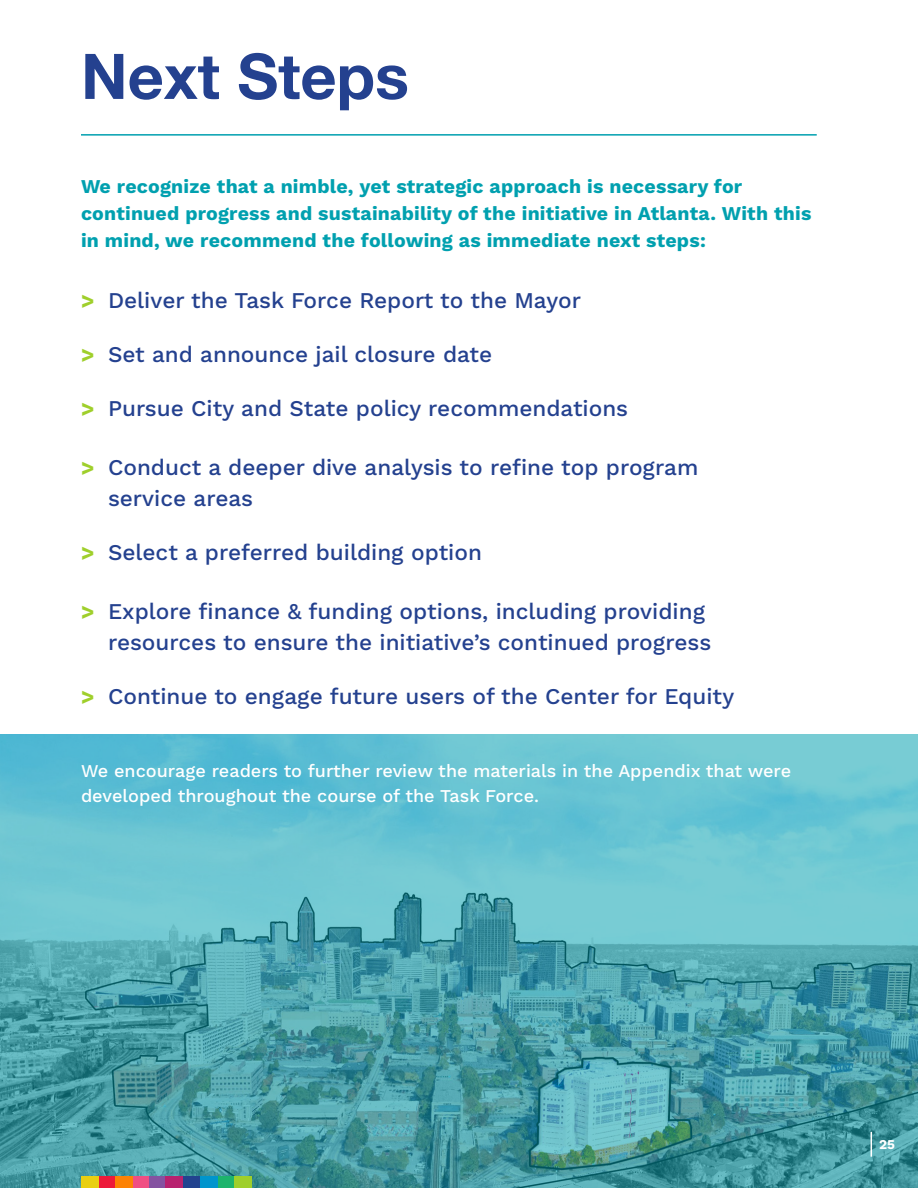
<style>
.page{position:relative;width:918px;height:1188px;background:#fff}
.page>*{position:absolute;margin:0;border:0;box-sizing:border-box;transform-origin:0 0}
.t1{font:700 63px "Helvetica Neue";color:#24418f}
.t2{font:500 22.5px/31.5px "Work Sans";color:#24418f}
.t3{font:700 19.5px/27px "Work Sans";letter-spacing:.01em;color:#00a0af}
.t4{font:500 18px/25.5px "Work Sans";color:#fff}
.t5{font:700 13.5px "Work Sans";color:#fff}
.s1{font-weight:700;color:#9fcf2b}
</style>
<div class="page">
<svg style="left:0;top:734px;width:918px;height:454px;background:#57aeb9"></svg>
<svg style="left:871px;top:1132px;width:1px;height:25px"></svg>
<div style="left:98px;top:1177px;width:17px;height:11px;background:#ed1a3a"></div>
<div style="left:132px;top:1177px;width:17px;height:11px;background:#f04e83"></div>
<div style="left:217px;top:1177px;width:17px;height:11px;background:#1db46c"></div>
<div style="left:115px;top:1177px;width:17px;height:11px;background:#fd8204"></div>
<div style="left:183px;top:1177px;width:17px;height:11px;background:#22438f"></div>
<div style="left:149px;top:1177px;width:17px;height:11px;background:#8552a1"></div>
<div style="left:166px;top:1177px;width:17px;height:11px;background:#b8226f"></div>
<div style="left:234px;top:1177px;width:18px;height:11px;background:#9fcf2b"></div>
<div style="left:200px;top:1177px;width:17px;height:11px;background:#0095cd"></div>
<div style="left:81px;top:1177px;width:17px;height:11px;background:#e9cf11"></div>
<hr style="left:81px;top:134px;width:736px;height:2px;background:#00a0af">
<p class="t1" style="left:81px;top:27px;width:329px">Next Steps</p>
<p class="t3" style="left:81px;top:174px;width:732px">We recognize that a nimble, yet strategic approach is necessary for continued progress and sustainability of the initiative in Atlanta. With this in mind, we recommend the following as immediate next steps:</p>
<p class="t2" style="left:81px;top:286px;width:502px"><span class="s1">&gt;</span> Deliver the Task Force Report to the Mayor</p>
<p class="t2" style="left:81px;top:340px;width:413px"><span class="s1">&gt;</span> Set and announce jail closure date</p>
<p class="t2" style="left:81px;top:394px;width:549px"><span class="s1">&gt;</span> Pursue City and State policy recommendations</p>
<p class="t2" style="left:108px;top:452px;width:592px;text-indent:-27px"><span class="s1">&gt;</span> Conduct a deeper dive analysis to refine top program service areas</p>
<p class="t2" style="left:81px;top:538px;width:402px"><span class="s1">&gt;</span> Select a preferred building option</p>
<p class="t2" style="left:81px;top:596px;width:632px;text-align:right"><span class="s1">&gt;</span> Explore finance &amp; funding options, including providing resources to ensure the initiative’s continued progress</p>
<p class="t2" style="left:81px;top:682px;width:655px"><span class="s1">&gt;</span> Continue to engage future users of the Center for Equity</p>
<p class="t4" style="left:81px;top:759px;width:712px">We encourage readers to further review the materials in the Appendix that were developed throughout the course of the Task Force.</p>
<p class="t5" style="left:879px;top:1136px;width:17px">25</p>
</div>
